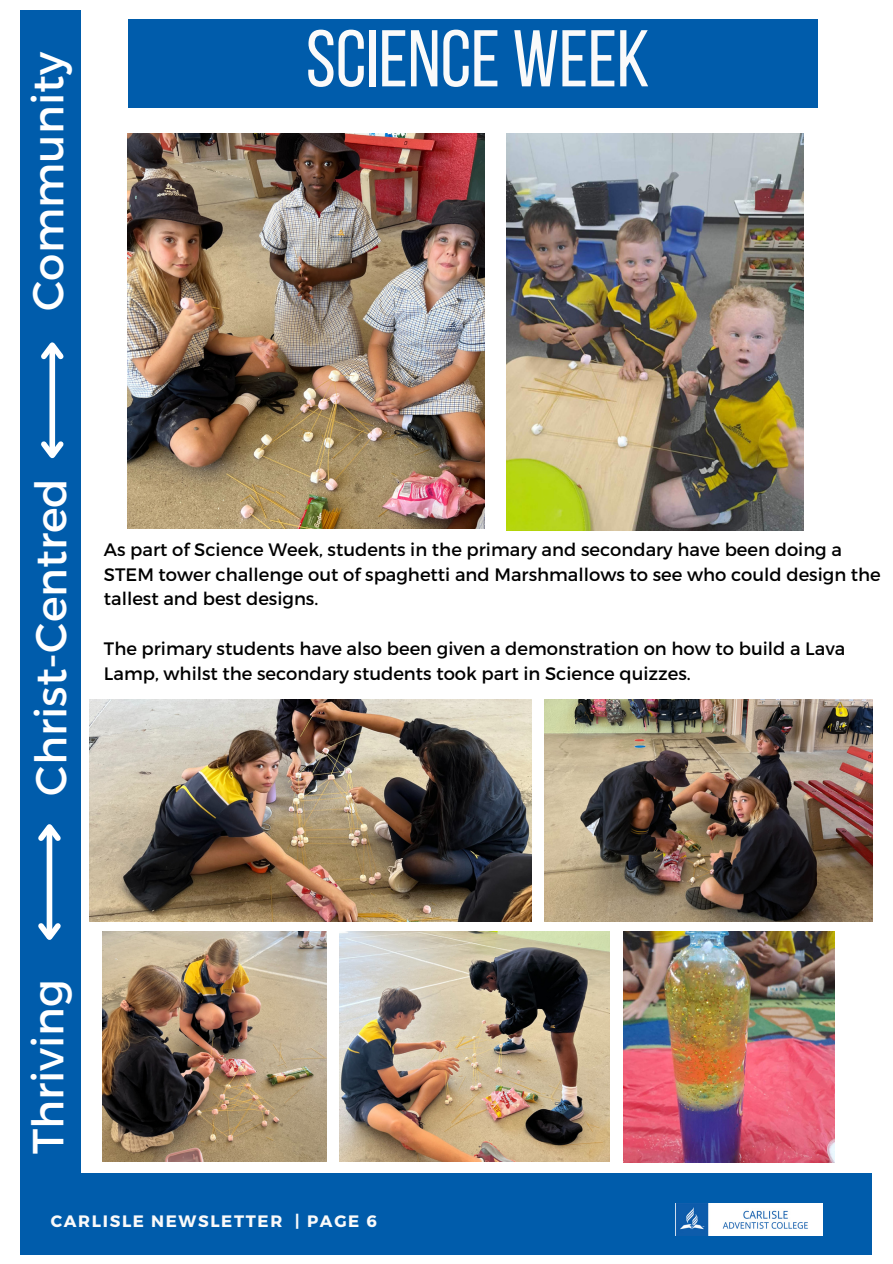
<style>
.page{position:relative;width:893px;height:1264px;background:#fff}
.page>*{position:absolute;margin:0;border:0;box-sizing:border-box;transform-origin:0 0}
.t1{font:80.25px "Bebas Neue";color:#fafafa}
.t2{font:43.5px "Montserrat";color:#fff}
.t3{font:18px/24.8px "Montserrat";color:#000}
.t4{font:700 16.5px "Montserrat";letter-spacing:.1em;color:#fafafa}
</style>
<div class="page">
<div style="left:21px;top:1173px;width:851px;height:80px;background:#005cab"></div>
<div style="left:21px;top:10px;width:60px;height:1163px;background:#005cab"></div>
<div style="left:49px;top:345px;width:6px;height:110px;background:#fff"></div>
<svg style="left:41px;top:436px;width:23px;height:23px"></svg>
<svg style="left:41px;top:342px;width:23px;height:22px"></svg>
<div style="left:47px;top:827px;width:5px;height:110px;background:#fff"></div>
<svg style="left:38px;top:918px;width:23px;height:22px"></svg>
<svg style="left:38px;top:824px;width:23px;height:22px"></svg>
<div style="left:128px;top:19px;width:689px;height:88px;background:#005cab"></div>
<img style="left:675px;top:1203px;width:147px;height:32px">
<img style="left:339px;top:931px;width:270px;height:230px">
<img style="left:128px;top:133px;width:356px;height:396px">
<img style="left:102px;top:931px;width:224px;height:230px">
<img style="left:623px;top:931px;width:211px;height:231px">
<img style="left:544px;top:699px;width:328px;height:222px">
<img style="left:506px;top:133px;width:297px;height:397px">
<img style="left:89px;top:699px;width:442px;height:222px">
<p class="t2" style="left:20px;top:311px;width:260px;rotate:-90deg">Community</p>
<p class="t1" style="left:306px;top:26px;width:345px">SCIENCE WEEK</p>
<p class="t2" style="left:23px;top:795px;width:319px;rotate:-90deg">Christ-Centred</p>
<p class="t3" style="left:104px;top:536px;width:778px">As part of Science Week, students in the primary and secondary have been doing a<br>STEM tower challenge out of spaghetti and Marshmallows to see who could design the tallest and best designs.</p>
<p class="t3" style="left:104px;top:635px;width:743px">The primary students have also been given a demonstration on how to build a Lava<br>Lamp, whilst the secondary students took part in Science quizzes.</p>
<p class="t2" style="left:20px;top:1154px;width:177px;rotate:-90deg">Thriving</p>
<p class="t4" style="left:51px;top:1210px;width:327px">CARLISLE NEWSLETTER | PAGE 6</p>
</div>
